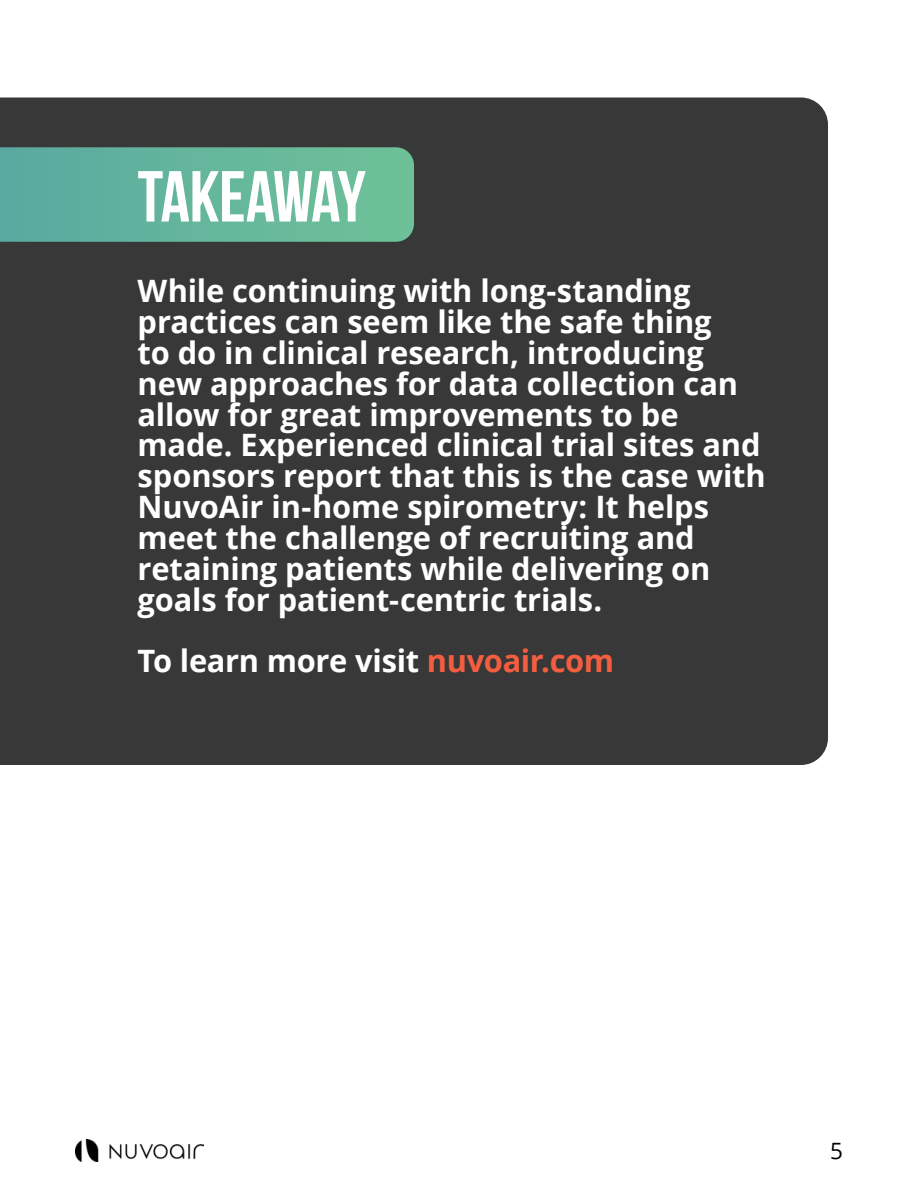
<style>
.page{position:relative;width:918px;height:1188px;background:#fff}
.page>*{position:absolute;margin:0;border:0;box-sizing:border-box;transform-origin:0 0}
.t1{font:700 72px "Bebas Neue";letter-spacing:-.03em;color:#fff}
.t2{font:700 30.9px/30.9px "Open Sans";letter-spacing:-.005em;color:#fff}
.t3{font:22.5px "Open Sans";color:#000}
.s1{color:#f45e40}
</style>
<div class="page">
<img style="left:75px;top:1139px;width:128px;height:23px">
<div style="left:0;top:98px;width:828px;height:667px;background:#383838"></div>
<svg style="left:0;top:147px;width:414px;height:95px;background:#63b49b"></svg>
<h1 class="t1" style="left:138px;top:157px;width:230px">TAKEAWAY</h1>
<p class="t2" style="left:138px;top:275px;width:630px">While continuing with long-standing practices can seem like the safe thing<br>to do in clinical research, introducing new approaches for data collection can allow for great improvements to be made. Experienced clinical trial sites and sponsors report that this is the case with NuvoAir in-home spirometry: It helps meet the challenge of recruiting and retaining patients while delivering on goals for patient-centric trials.</p>
<p class="t2" style="left:138px;top:645px;width:478px">To learn more visit <span class="s1">nuvoair.com</span></p>
<p class="t3" style="left:830px;top:1136px;width:14px">5</p>
</div>
